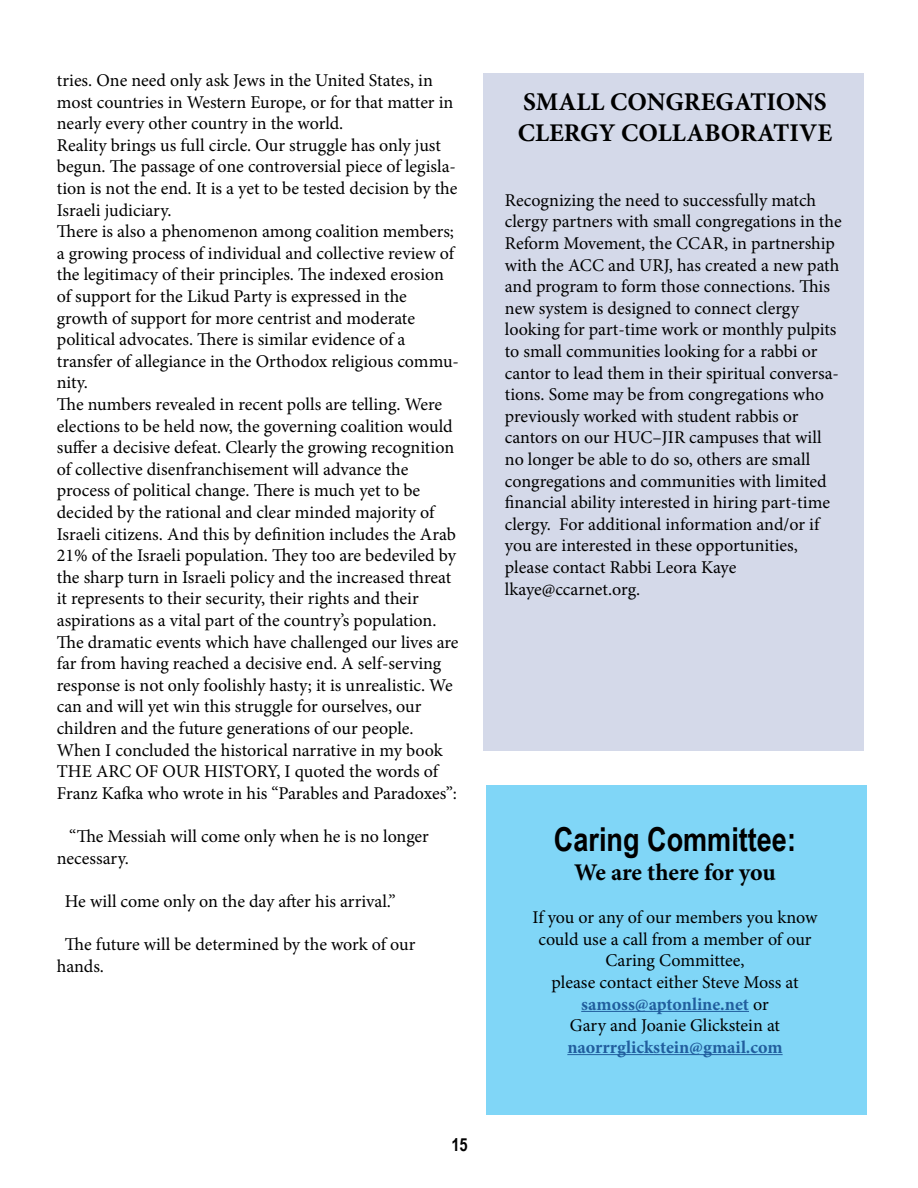
<style>
.page{position:relative;width:918px;height:1188px;background:#fff}
.page>*{position:absolute;margin:0;border:0;box-sizing:border-box;transform-origin:0 0}
.t1{font:700 33px "Arial Narrow";color:#000}
.t2{font:700 25.5px/30.6px "Minion Pro";color:#000}
.t3{font:700 24px "Minion Pro";letter-spacing:-.01em;color:#000}
.t4{font:18px/21.6px "Minion Pro";color:#000}
.t5{font:700 18px "Minion Pro";color:#215e9e}
.t6{font:700 18px "Arial Narrow";color:#000}
.s1{font-weight:700;color:#215e9e}
</style>
<div class="page">
<div style="left:483px;top:73px;width:381px;height:678px;background:#d4d9e9"></div>
<div style="left:486px;top:786px;width:381px;height:329px;background:#80d6f7"></div>
<hr style="left:581px;top:1011px;width:168px;height:1px;background:#215e9e">
<hr style="left:567px;top:1054px;width:216px;height:1px;background:#215e9e">
<p class="t4" style="left:57px;top:69px;width:404px">tries. One need only ask Jews in the United States, in most countries in Western Europe, or for that matter in nearly every other country in the world.<br>Reality brings us full circle. Our struggle has only just begun. The passage of one controversial piece of legisla&shy;tion is not the end. It is a yet to be tested decision by the Israeli judiciary.<br>There is also a phenomenon among coalition members; a growing process of individual and collective review of the legitimacy of their principles. The indexed erosion of support for the Likud Party is expressed in the growth of support for more centrist and moderate political advocates. There is similar evidence of a transfer of allegiance in the Orthodox religious commu&shy;nity.<br>The numbers revealed in recent polls are telling. Were elections to be held now, the governing coalition would suffer a decisive defeat. Clearly the growing recognition of collective disenfranchisement will advance the process of political change. There is much yet to be decided by the rational and clear minded majority of Israeli citizens. And this by definition includes the Arab 21% of the Israeli population. They too are bedeviled by the sharp turn in Israeli policy and the increased threat it represents to their security, their rights and their aspirations as a vital part of the country’s population.<br>The dramatic events which have challenged our lives are far from having reached a decisive end. A self-serving response is not only foolishly hasty; it is unrealistic. We can and will yet win this struggle for ourselves, our children and the future generations of our people.<br>When I concluded the historical narrative in my book THE ARC OF OUR HISTORY, I quoted the words of Franz Kafka who wrote in his “Parables and Paradoxes”:</p>
<p class="t4" style="left:57px;top:825px;width:374px;text-indent:12px">“The Messiah will come only when he is no longer necessary.</p>
<p class="t4" style="left:65px;top:890px;width:332px">He will come only on the day after his arrival.”</p>
<p class="t4" style="left:57px;top:933px;width:360px;text-indent:8px">The future will be determined by the work of our hands.</p>
<p class="t6" style="left:451px;top:1134px;width:18px">15</p>
<h2 class="t2" style="left:518px;top:87px;width:316px">SMALL CONGREGATIONS<br>CLERGY COLLABORATIVE</h2>
<p class="t4" style="left:505px;top:189px;width:338px">Recognizing the need to successfully match clergy partners with small congregations in the Reform Movement, the CCAR, in partnership with the ACC and URJ, has created a new path and program to form those connections. This new system is designed to connect clergy looking for part-time work or monthly pulpits to small communities looking for a rabbi or cantor to lead them in their spiritual conversa&shy;tions. Some may be from congregations who previously worked with student rabbis or cantors on our HUC–JIR campuses that will no longer be able to do so, others are small congregations and communities with limited financial ability interested in hiring part-time clergy. For additional information and/or if you are interested in these opportunities, please contact Rabbi Leora Kaye lkaye@ccarnet.org.</p>
<h1 class="t1" style="left:554px;top:820px;width:244px">Caring Committee:</h1>
<h3 class="t3" style="left:574px;top:855px;width:203px">We are there for you</h3>
<p class="t4" style="left:533px;top:907px;width:286px;text-align:center">If you or any of our members you know could use a call from a member of our<br>Caring Committee,<br>please contact either Steve Moss at <span class="s1">samoss@aptonline.net</span> or<br>Gary and Joanie Glickstein at</p>
<p class="t5" style="left:567px;top:1034px;width:217px">naorrrglickstein@gmail.com</p>
</div>
